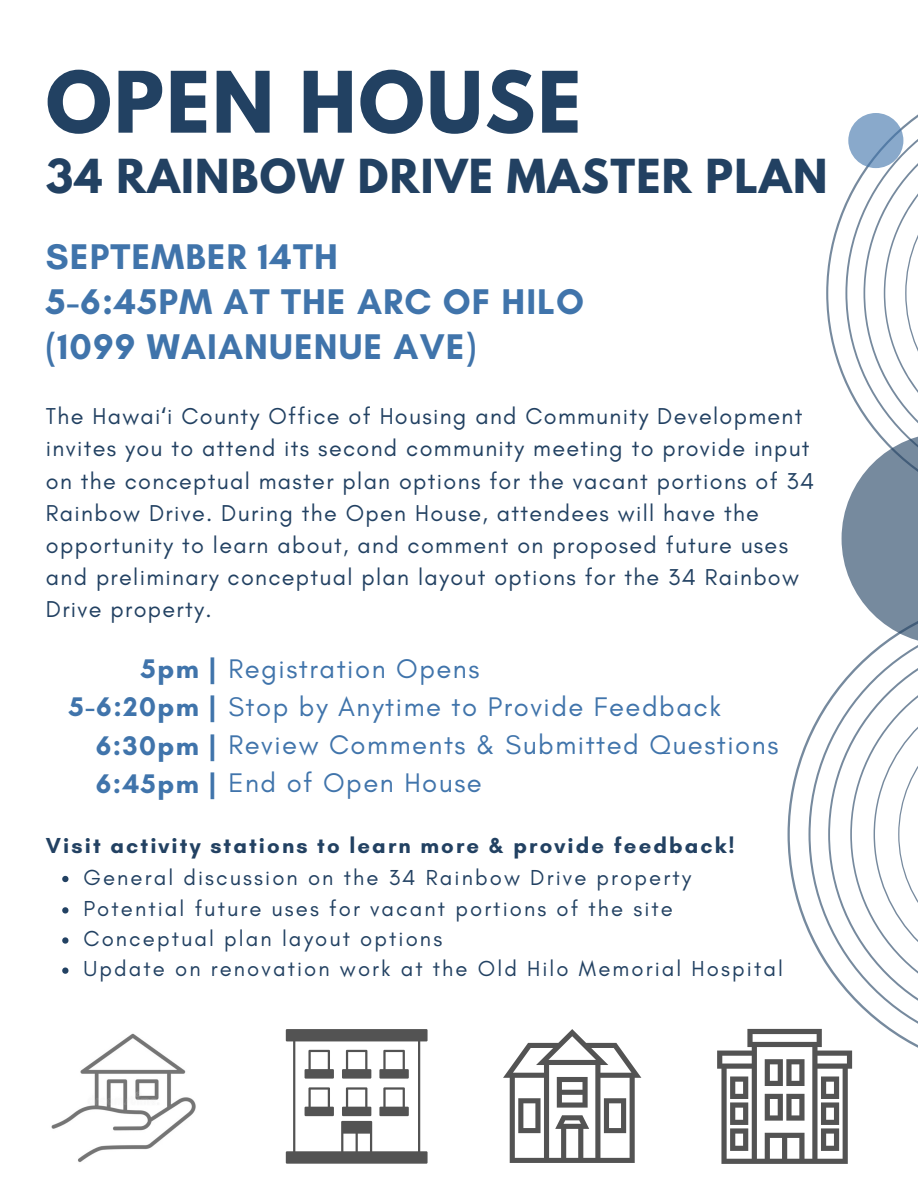
<style>
.page{position:relative;width:918px;height:1188px;background:#fff}
.page>*{position:absolute;margin:0;border:0;box-sizing:border-box;transform-origin:0 0}
.t1{font:700 75px "League Spartan";letter-spacing:.03em;color:#224162}
.t2{font:700 41.55px "League Spartan";letter-spacing:.03em;color:#224162}
.t3{font:700 36.3px/45.2px "Glacial Indifference";letter-spacing:.03em;color:#4074ab}
.t4{font:27.45px "Glacial Indifference";letter-spacing:.055em;color:#4074ab}
.t5{font:23.4px/32.1px "Glacial Indifference";letter-spacing:.055em;color:#224162}
.t6{font:22.05px "Glacial Indifference";letter-spacing:.095em;color:#224162}
.t7{font:700 22.05px "Glacial Indifference";letter-spacing:.095em;color:#224162}
.s1{font-family:"Noto Sans"}
.s2{font-weight:700}
</style>
<div class="page">
<svg style="left:286px;top:1029px;width:142px;height:135px"></svg>
<svg style="left:717px;top:113px;width:201px;height:1051px"></svg>
<svg style="left:503px;top:1029px;width:138px;height:134px"></svg>
<img style="left:51px;top:1033px;width:145px;height:130px">
<svg style="left:62px;top:876px;width:6px;height:6px"></svg>
<svg style="left:62px;top:907px;width:6px;height:7px"></svg>
<svg style="left:62px;top:937px;width:6px;height:7px"></svg>
<svg style="left:62px;top:968px;width:6px;height:6px"></svg>
<p class="t1" style="left:46px;top:65px;width:537px">OPEN HOUSE</p>
<p class="t2" style="left:46px;top:155px;width:783px">34 RAINBOW DRIVE MASTER PLAN</p>
<p class="t3" style="left:46px;top:234px;width:293px">SEPTEMBER 14TH</p>
<p class="t3" style="left:46px;top:279px;width:540px">5-6:45PM AT THE ARC OF HILO (1099 WAIANUENUE AVE)</p>
<p class="t5" style="left:46px;top:400px;width:770px">The Hawai<span class="s1">ʻ</span>i County Office of Housing and Community Development invites you to attend its second community meeting to provide input on the conceptual master plan options for the vacant portions of 34<br>Rainbow Drive. During the Open House, attendees will have the opportunity to learn about, and comment on proposed future uses and preliminary conceptual plan layout options for the 34 Rainbow Drive property.</p>
<p class="t4" style="left:141px;top:652px;width:340px"><span class="s2">5pm |</span> Registration Opens</p>
<p class="t4" style="left:69px;top:690px;width:654px"><span class="s2">5-6:20pm |</span> Stop by Anytime to Provide Feedback</p>
<p class="t4" style="left:96px;top:728px;width:684px"><span class="s2">6:30pm |</span> Review Comments &amp; Submitted Questions</p>
<p class="t4" style="left:96px;top:766px;width:388px"><span class="s2">6:45pm |</span> End of Open House</p>
<p class="t7" style="left:46px;top:832px;width:690px">Visit activity stations to learn more &amp; provide feedback!</p>
<p class="t6" style="left:83px;top:864px;width:609px">General discussion on the 34 Rainbow Drive property</p>
<p class="t6" style="left:83px;top:895px;width:591px">Potential future uses for vacant portions of the site</p>
<p class="t6" style="left:83px;top:925px;width:360px">Conceptual plan layout options</p>
<p class="t6" style="left:83px;top:955px;width:701px">Update on renovation work at the Old Hilo Memorial Hospital</p>
</div>
